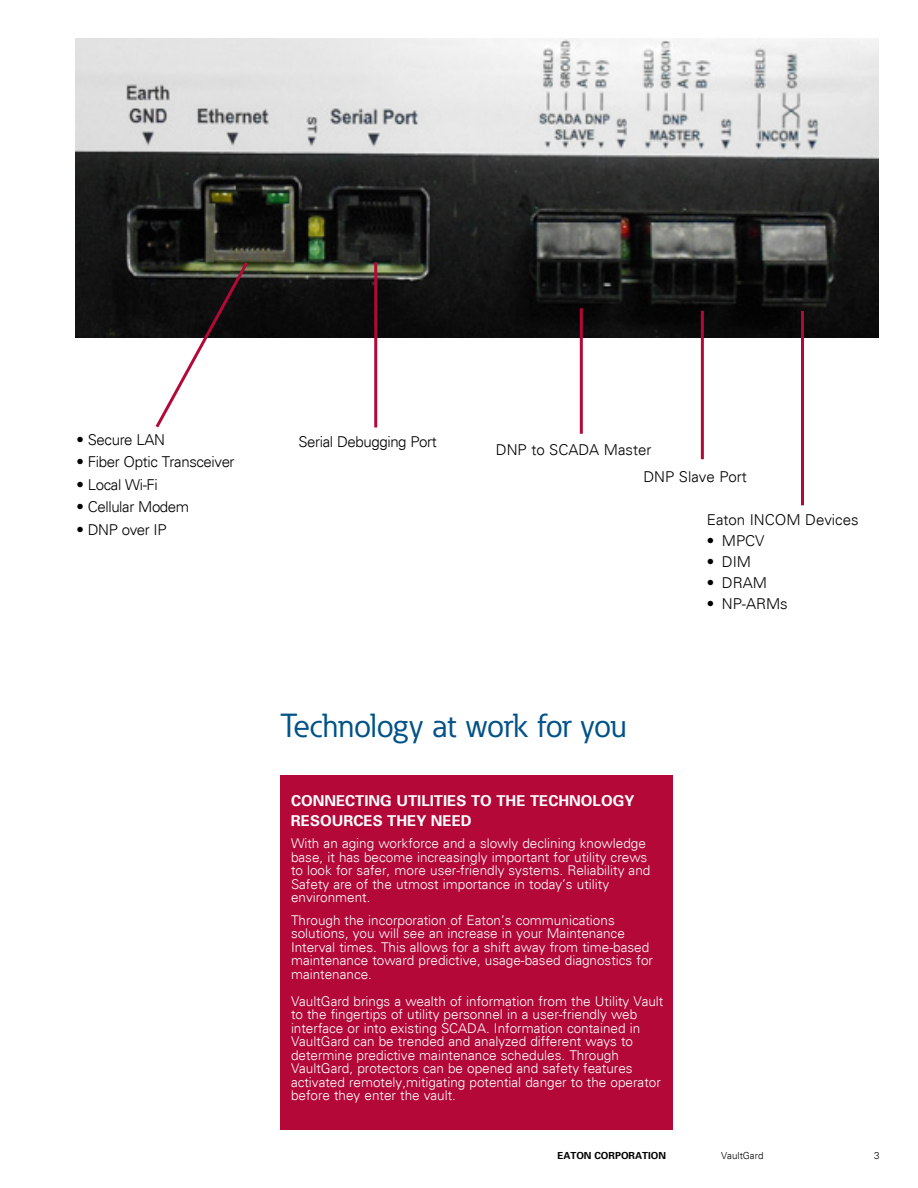
<style>
.page{position:relative;width:918px;height:1188px;background:#fff}
.page>*{position:absolute;margin:0;border:0;box-sizing:border-box;transform-origin:0 0}
.t1{font:33px "Eaton";letter-spacing:-.02em;color:#005288}
.t2{font:300 15px "Univers";letter-spacing:-.025em;color:#000}
.t3{font:700 15px "Univers 65";color:#fff}
.t4{font:300 15px "Univers";color:#000}
.t5{font:300 13.5px/13.5px "Univers";color:#fff}
.t6{font:700 9.75px "Univers 65";color:#000}
.t7{font:300 9.75px "Univers";color:#000}
</style>
<div class="page">
<img style="left:75px;top:39px;width:804px;height:298px">
<div style="left:280px;top:775px;width:394px;height:355px;background:#b30838"></div>
<svg style="left:153px;top:259px;width:98px;height:169px"></svg>
<hr style="left:374px;top:262px;width:3px;height:165px;background:#b30838">
<hr style="left:580px;top:308px;width:3px;height:126px;background:#b30838">
<hr style="left:701px;top:311px;width:3px;height:148px;background:#b30838">
<hr style="left:801px;top:311px;width:3px;height:194px;background:#b30838">
<p class="t2" style="left:76px;top:430px;width:90px">• Secure LAN</p>
<p class="t2" style="left:76px;top:453px;width:160px">• Fiber Optic Transceiver</p>
<p class="t2" style="left:76px;top:475px;width:83px">• Local Wi-Fi</p>
<p class="t2" style="left:76px;top:498px;width:114px">• Cellular Modem</p>
<p class="t2" style="left:76px;top:520px;width:92px">• DNP over IP</p>
<p class="t2" style="left:298px;top:433px;width:140px">Serial Debugging Port</p>
<p class="t4" style="left:496px;top:441px;width:157px">DNP to SCADA Master</p>
<p class="t4" style="left:644px;top:467px;width:105px">DNP Slave Port</p>
<h1 class="t1" style="left:280px;top:705px;width:348px">Technology at work for you</h1>
<p class="t3" style="left:291px;top:791px;width:125px">CONNECTING UTILITIE</p>
<p class="t3" style="left:456px;top:791px;width:51px">S TO THE</p>
<p class="t3" style="left:530px;top:791px;width:62px">TECHNOLO</p>
<p class="t3" style="left:613px;top:791px;width:23px">GY</p>
<p class="t3" style="left:291px;top:811px;width:107px">RESOURCES THEY</p>
<p class="t3" style="left:431px;top:811px;width:22px">NEED</p>
<p class="t5" style="left:291px;top:837px;width:361px">With an aging workforce and a slowly declining knowledge base, it has become increasingly important for utility crews to look for safer, more user-friendly systems. Reliability and Safety are of the utmost importance in today’s utility environment.</p>
<p class="t5" style="left:291px;top:913px;width:364px">Through the incorporation of Eaton’s communications solutions, you will see an increase in your Maintenance Interval times. This allows for a shift away from time-based maintenance toward predictive, usage-based diagnostics for maintenance.</p>
<p class="t5" style="left:291px;top:994px;width:374px">VaultGard brings a wealth of information from the Utility Vault to the fingertips of utility personnel in a user-friendly web interface or into existing SCADA. Information contained in VaultGard can be trended and analyzed different ways to determine predictive maintenance schedules. Through VaultGard, protectors can be opened and safety features activated remotely,mitigating potential danger to the operator before they enter the vault.</p>
<p class="t4" style="left:707px;top:511px;width:153px">Eaton INCOM Devices</p>
<p class="t2" style="left:707px;top:532px;width:59px">• MPCV</p>
<p class="t2" style="left:707px;top:553px;width:46px">• DIM</p>
<p class="t2" style="left:707px;top:574px;width:61px">• DRAM</p>
<p class="t2" style="left:707px;top:595px;width:82px">• NP-ARMs</p>
<p class="t6" style="left:557px;top:1149px;width:108px">EATON CORPORATION</p>
<p class="t7" style="left:721px;top:1150px;width:44px">VaultGard</p>
<p class="t7" style="left:874px;top:1150px;width:7px">3</p>
</div>
